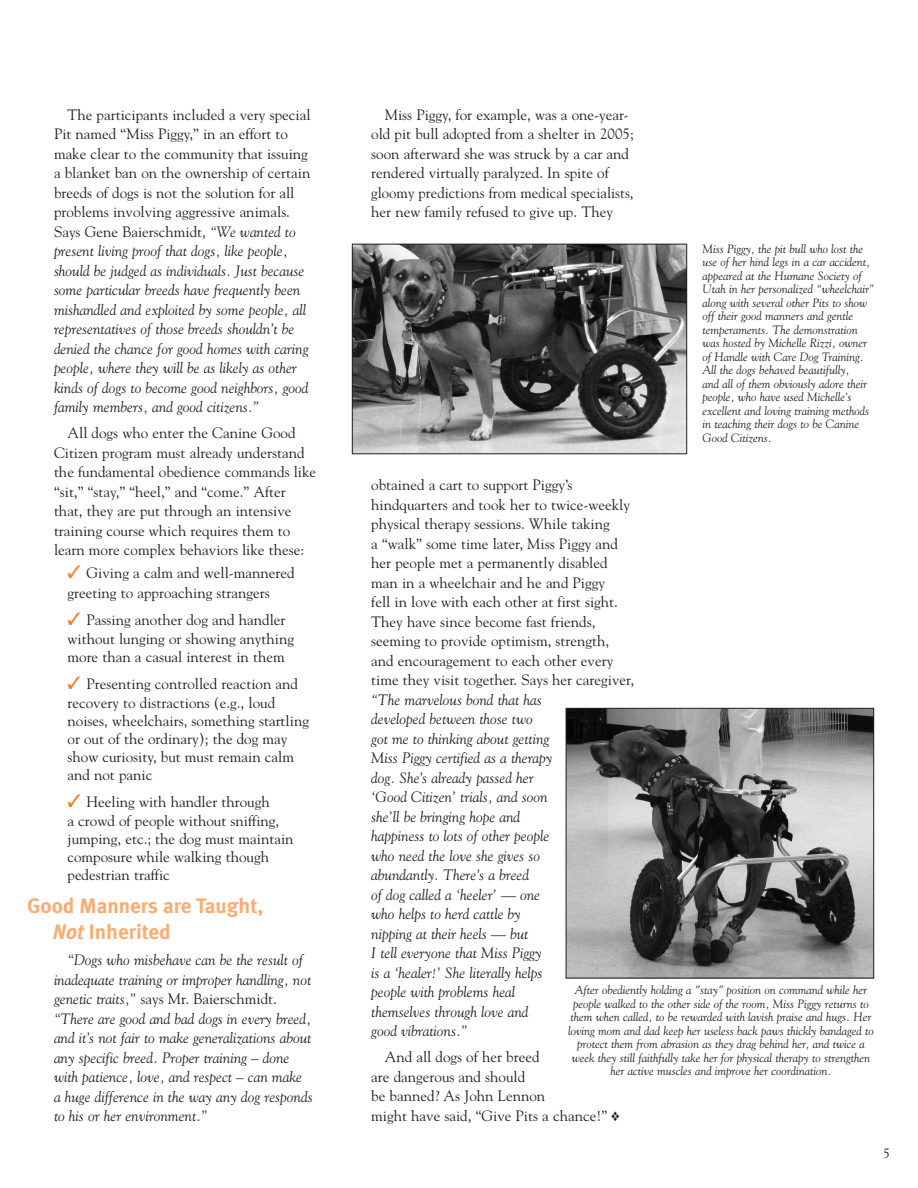
<style>
.page{position:relative;width:918px;height:1188px;background:#fff}
.page>*{position:absolute;margin:0;border:0;box-sizing:border-box;transform-origin:0 0}
.t1{font:700 21px/26px "Meta";color:#f9ad73}
.t2{font:15px/19.5px "Goudy";color:#231f20}
.t3{font:italic 15px/19.5px "Goudy";color:#231f20}
.t4{font:13.5px "Goudy";color:#231f20}
.t5{font:italic 12px/13.5px "Goudy";color:#231f20}
.s1{font-style:normal}
.s2{color:#f48026}
.s3{font-style:italic}
</style>
<div class="page">
<img style="left:354px;top:246px;width:331px;height:206px">
<div style="left:352px;top:244px;width:335px;height:210px;border:1px solid #231f20"></div>
<img style="left:568px;top:710px;width:304px;height:266px">
<div style="left:566px;top:708px;width:308px;height:270px;border:1px solid #231f20"></div>
<p class="t3" style="left:54px;top:105px;width:258px;text-indent:14px"><span class="s1">The participants included a very special Pit named “Miss Piggy,” in an effort to make clear to the community that issuing a blanket ban on the ownership of certain breeds of dogs is not the solution for all problems involving aggressive animals.<br>Says Gene Baierschmidt,</span> “We wanted to present living proof that dogs, like people, should be judged as individuals. Just because some particular breeds have frequently been mishandled and exploited by some people, all representatives of those breeds shouldn’t be denied the chance for good homes with caring people, where they will be as likely as other kinds of dogs to become good neighbors, good family members, and good citizens.”</p>
<p class="t2" style="left:54px;top:423px;width:264px;text-indent:14px">All dogs who enter the Canine Good Citizen program must already understand the fundamental obedience commands like “sit,” “stay,” “heel,” and “come.” After that, they are put through an intensive training course which requires them to learn more complex behaviors like these:</p>
<p class="t2" style="left:68px;top:564px;width:229px;line-height:19px"><span class="s2">✓</span> Giving a calm and well-mannered greeting to approaching strangers</p>
<p class="t2" style="left:68px;top:610px;width:228px;line-height:18.6px"><span class="s2">✓</span> Passing another dog and handler without lunging or showing anything more than a casual interest in them</p>
<p class="t2" style="left:68px;top:674px;width:243px;line-height:18.1px"><span class="s2">✓</span> Presenting controlled reaction and recovery to distractions (e.g., loud noises, wheelchairs, something startling or out of the ordinary); the dog may show curiosity, but must remain calm and not panic</p>
<p class="t2" style="left:68px;top:792px;width:228px;line-height:18.3px"><span class="s2">✓</span> Heeling with handler through<br>a crowd of people without sniffing, jumping, etc.; the dog must maintain composure while walking though pedestrian traffic</p>
<h1 class="t1" style="left:53px;top:895px;width:212px;text-indent:-26px">Good Manners are Taught,<br><span class="s3">Not</span> Inherited</h1>
<p class="t3" style="left:54px;top:950px;width:260px;text-indent:14px">“Dogs who misbehave can be the result of inadequate training or improper handling, not genetic traits,” <span class="s1">says Mr. Baierschmidt. </span>“There are good and bad dogs in every breed, and it’s not fair to make generalizations about any specific breed. Proper training – done with patience, love, and respect – can make<br>a huge difference in the way any dog responds to his or her environment.”</p>
<p class="t2" style="left:371px;top:105px;width:264px;text-indent:14px">Miss Piggy, for example, was a one-year&shy;old pit bull adopted from a shelter in 2005; soon afterward she was struck by a car and rendered virtually paralyzed. In spite of gloomy predictions from medical specialists, her new family refused to give up. They</p>
<p class="t5" style="left:703px;top:242px;width:173px">Miss Piggy, the pit bull who lost the use of her hind legs in a car accident, appeared at the Humane Society of Utah in her personalized “wheelchair” along with several other Pits to show off their good manners and gentle temperaments. The demonstration was hosted by Michelle Rizzi, owner of Handle with Care Dog Training.<br>All the dogs behaved beautifully,<br>and all of them obviously adore their people, who have used Michelle’s excellent and loving training methods in teaching their dogs to be Canine Good Citizens.</p>
<p class="t2" style="left:371px;top:475px;width:264px">obtained a cart to support Piggy’s hindquarters and took her to twice-weekly physical therapy sessions. While taking<br>a “walk” some time later, Miss Piggy and her people met a permanently disabled man in a wheelchair and he and Piggy<br>fell in love with each other at first sight.<br>They have since become fast friends, seeming to provide optimism, strength, and encouragement to each other every time they visit together. Says her caregiver,</p>
<p class="t3" style="left:371px;top:690px;width:183px">“The marvelous bond that has developed between those two got me to thinking about getting<br>Miss Piggy certified as a therapy dog. She’s already passed her ‘Good Citizen’ trials, and soon she’ll be bringing hope and happiness to lots of other people who need the love she gives so abundantly. There’s a breed<br>of dog called a ‘heeler’ — one who helps to herd cattle by nipping at their heels — but<br>I tell everyone that Miss Piggy is a ‘healer!’ She literally helps people with problems heal themselves through love and good vibrations.”</p>
<p class="t2" style="left:371px;top:1047px;width:250px;text-indent:14px">And all dogs of her breed<br>are dangerous and should<br>be banned? As John Lennon<br>might have said, “Give Pits a chance!” ❖</p>
<p class="t5" style="left:568px;top:983px;width:307px;text-align:center">After obediently holding a "stay" position on command while her people walked to the other side of the room, Miss Piggy returns to them when called, to be rewarded with lavish praise and hugs. Her loving mom and dad keep her useless back paws thickly bandaged to protect them from abrasion as they drag behind her, and twice a week they still faithfully take her for physical therapy to strengthen her active muscles and improve her coordination.</p>
<p class="t4" style="left:883px;top:1146px;width:8px">5</p>
</div>
